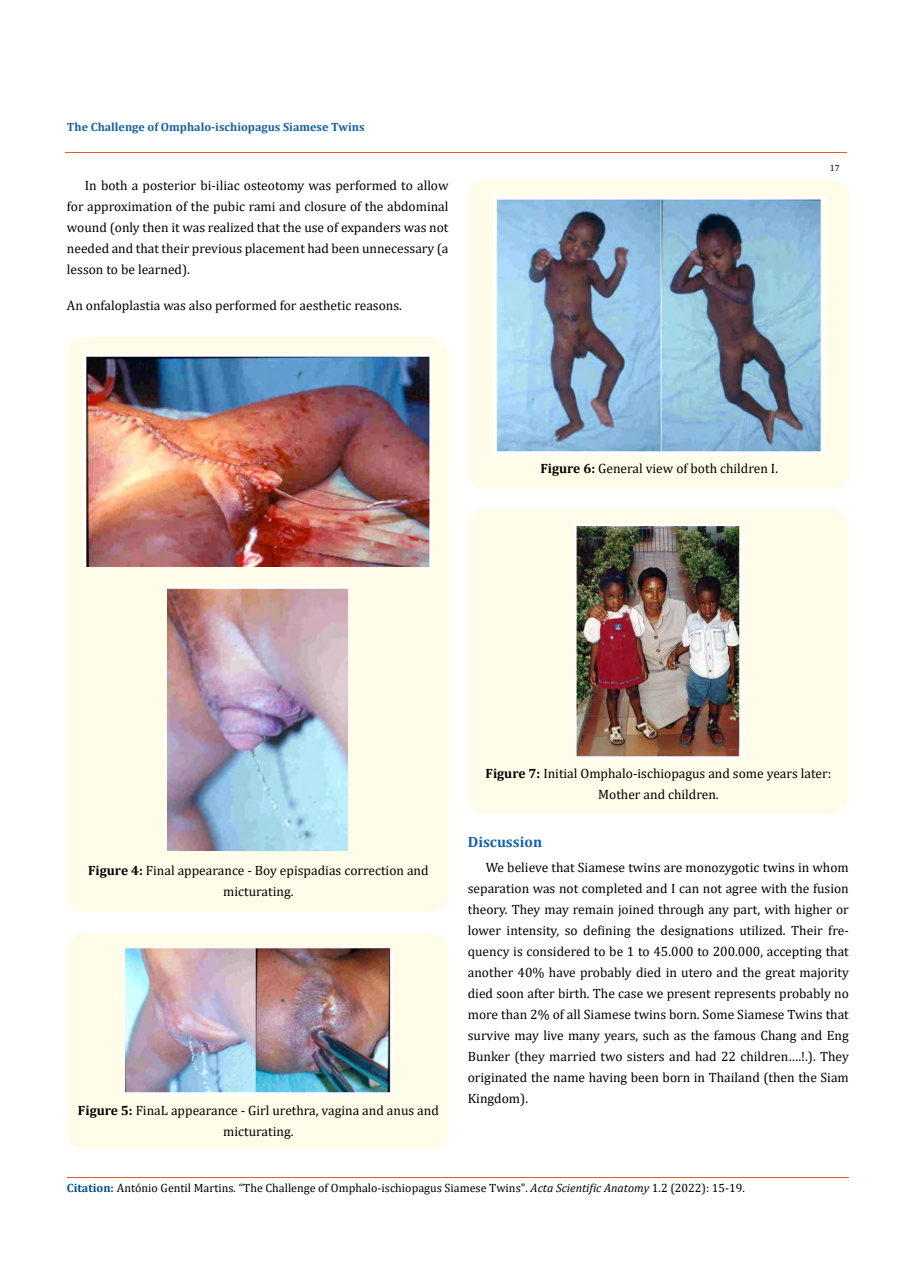
<style>
.page{position:relative;width:917px;height:1278px;background:#fff}
.page>*{position:absolute;margin:0;border:0;box-sizing:border-box;transform-origin:0 0}
.t1{font:700 15px "Cambria";color:#1560a6}
.t2{font:13.5px/21px "Cambria";color:#000;text-align:center}
.t3{font:12px "Cambria";color:#000}
.t4{font:700 12px "Cambria";color:#1560a6}
.t5{font:9px "Cambria";color:#000}
.s1{font-weight:700}
.s2{font-weight:700;color:#035089}
.s3{font-style:italic}
</style>
<div class="page">
<div style="left:67px;top:337px;width:381px;height:575px;background:#fffde9;border-radius:18px"></div>
<img style="left:84px;top:354px;width:347px;height:213px">
<img style="left:168px;top:585px;width:179px;height:265px">
<div style="left:67px;top:933px;width:381px;height:216px;background:#fffde9;border-radius:18px"></div>
<img style="left:124px;top:948px;width:268px;height:147px">
<div style="left:468px;top:180px;width:381px;height:309px;background:#fffde9;border-radius:18px"></div>
<img style="left:493px;top:197px;width:331px;height:258px">
<div style="left:468px;top:508px;width:380px;height:306px;background:#fffde9;border-radius:18px"></div>
<img style="left:576px;top:525px;width:166px;height:234px">
<hr style="left:65px;top:153px;width:782px;height:1px;background:#e05d1a">
<hr style="left:67px;top:1178px;width:781px;height:1px;background:#e05d1a">
<p class="t4" style="left:67px;top:118px;width:299px">The Challenge of Omphalo-ischiopagus Siamese Twins</p>
<p class="t2" style="left:67px;top:175px;width:383px;text-align:justify;text-indent:18px">In both a posterior bi-iliac osteotomy was performed to allow for approximation of the pubic rami and closure of the abdominal wound (only then it was realized that the use of expanders was not needed and that their previous placement had been unnecessary (a lesson to be learned).</p>
<p class="t2" style="left:67px;top:295px;width:336px">An onfaloplastia was also performed for aesthetic reasons.</p>
<p class="t5" style="left:829px;top:163px;width:11px">17</p>
<p class="t2" style="left:540px;top:458px;width:239px"><span class="s1">Figure 6:</span> General view of both children I.</p>
<p class="t2" style="left:88px;top:859px;width:342px"><span class="s1">Figure 4:</span> Final appearance - Boy epispadias correction and micturating.</p>
<p class="t2" style="left:78px;top:1100px;width:362px"><span class="s1">Figure 5:</span> FinaL appearance - Girl urethra, vagina and anus and micturating.</p>
<p class="t2" style="left:485px;top:762px;width:347px"><span class="s1">Figure 7:</span> Initial Omphalo-ischiopagus and some years later:<br>Mother and children.</p>
<p class="t1" style="left:468px;top:831px;width:76px">Discussion</p>
<p class="t2" style="left:468px;top:857px;width:382px;text-align:justify;text-indent:18px">We believe that Siamese twins are monozygotic twins in whom separation was not completed and I can not agree with the fusion theory. They may remain joined through any part, with higher or lower intensity, so defining the designations utilized. Their fre&shy;quency is considered to be 1 to 45.000 to 200.000, accepting that another 40% have probably died in utero and the great majority died soon after birth. The case we present represents probably no more than 2% of all Siamese twins born. Some Siamese Twins that survive may live many years, such as the famous Chang and Eng Bunker (they married two sisters and had 22 children….!.). They originated the name having been born in Thailand (then the Siam Kingdom).</p>
<p class="t3" style="left:67px;top:1181px;width:679px"><span class="s2">Citation:</span> António Gentil Martins<span class="s3">.</span> “The Challenge of Omphalo-ischiopagus Siamese Twins". <span class="s3">Acta Scientific Anatomy</span> 1.2 (2022): 15-19.</p>
</div>
